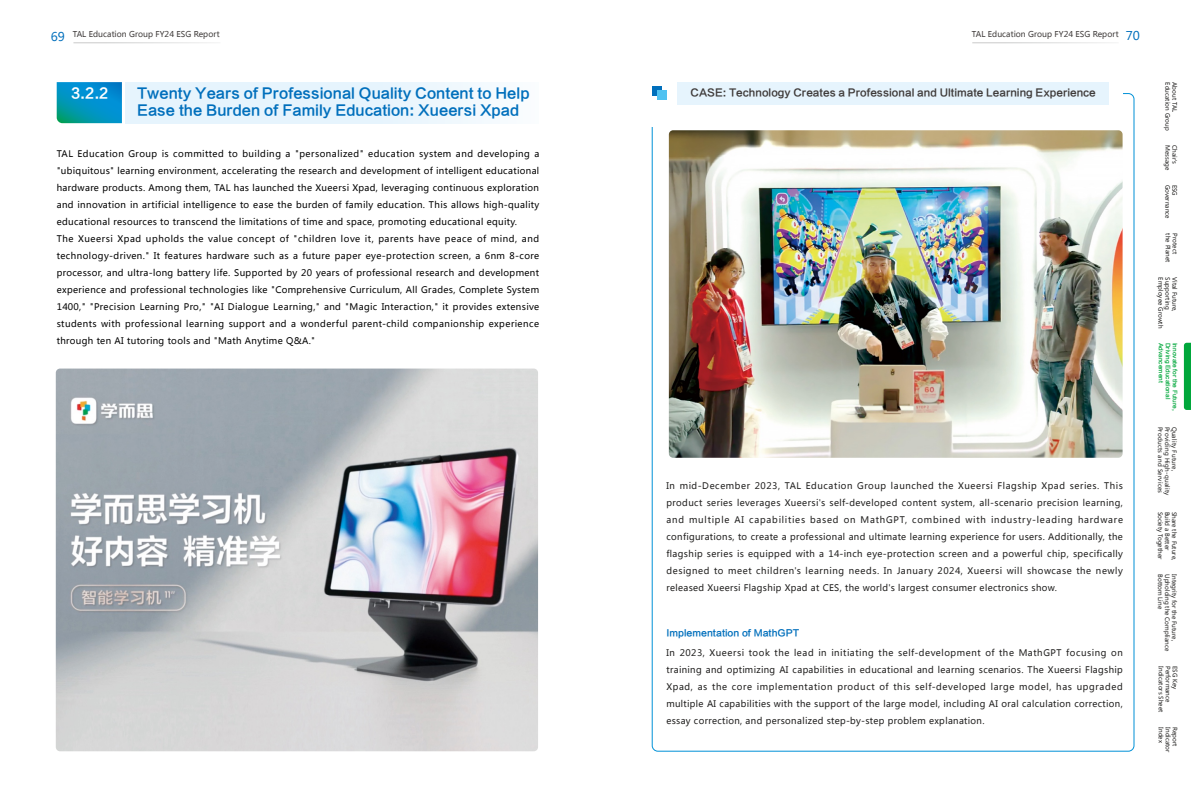
<style>
.page{position:relative;width:1191px;height:808px;background:#fff}
.page>*{position:absolute;margin:0;border:0;box-sizing:border-box;transform-origin:0 0}
.t1{font:14px/17px "FZLTCHJW GB1 0";color:#006fbc}
.t2{font:14px "FZLTCHJW GB1 0";color:#fff}
.t3{font:10px "FZLTCHJW GB1 0";color:#3e3a39}
.t4{font:9px/17px "Microsoft Ya Hei";letter-spacing:.03em;color:#000}
.t5{font:9px/17px "Microsoft Ya Hei";letter-spacing:.03em;color:#1f1e1d;text-align:justify}
.t6{font:9px "FZLTCHJW GB1 0";color:#006fbc}
.t7{font:8px "Microsoft Ya Hei";color:#3e3a39}
.t8{font:6px "Microsoft Ya Hei";color:#1f1e1d}
.t9{font:6px "Microsoft Ya Hei";letter-spacing:.03em;color:#1f1e1d}
.t10{font:5.5px "FZLTCHJW GB1 0";color:#00a73b}
.s1{font-size:12px;color:#006fbc}
</style>
<div class="page">
<hr style="left:73px;top:43px;width:147px;height:1px;background:#c9caca">
<hr style="left:972px;top:43px;width:146px;height:1px;background:#c9caca">
<div style="left:125px;top:82px;width:414px;height:41px;background:#e6f4fd"></div>
<svg style="left:57px;top:82px;width:65px;height:41px;background:#0192c1"></svg>
<img style="left:669px;top:130px;width:453px;height:328px">
<img style="left:56px;top:369px;width:482px;height:382px">
<div style="left:678px;top:82px;width:431px;height:23px;background:#e6f4fd"></div>
<div style="left:652px;top:86px;width:10px;height:9px;background:#006fbc"></div>
<div style="left:657px;top:90px;width:9px;height:10px;background:#4fc2f1"></div>
<svg style="left:1183px;top:343px;width:8px;height:67px"></svg>
<p class="t7" style="left:51px;top:29px;width:170px"><span class="s1">69</span> TAL Education Group FY24 ESG Report</p>
<p class="t7" style="left:971px;top:29px;width:170px">TAL Education Group FY24 ESG Report <span class="s1">70</span></p>
<h1 class="t2" style="left:71px;top:86px;width:39px">3.2.2</h1>
<h1 class="t1" style="left:137px;top:85px;width:394px">Twenty Years of Professional Quality Content to Help<br>Ease the Burden of Family Education: Xueersi Xpad</h1>
<p class="t4" style="left:57px;top:145px;width:484px">TAL Education Group is committed to building a "personalized" education system and developing a "ubiquitous" learning environment, accelerating the research and development of intelligent educational hardware products. Among them, TAL has launched the Xueersi Xpad, leveraging continuous exploration and innovation in artificial intelligence to ease the burden of family education. This allows high-quality educational resources to transcend the limitations of time and space, promoting educational equity.<br>The Xueersi Xpad upholds the value concept of "children love it, parents have peace of mind, and technology-driven." It features hardware such as a future paper eye-protection screen, a 6nm 8-core processor, and ultra-long battery life. Supported by 20 years of professional research and development experience and professional technologies like "Comprehensive Curriculum, All Grades, Complete System 1400," "Precision Learning Pro," "AI Dialogue Learning," and "Magic Interaction," it provides extensive students with professional learning support and a wonderful parent-child companionship experience through ten AI tutoring tools and "Math Anytime Q&amp;A."</p>
<p class="t3" style="left:690px;top:87px;width:407px">CASE: Technology Creates a Professional and Ultimate Learning Experience</p>
<p class="t5" style="left:666px;top:477px;width:458px">In mid-December 2023, TAL Education Group launched the Xueersi Flagship Xpad series. This product series leverages Xueersi's self-developed content system, all-scenario precision learning, and multiple AI capabilities based on MathGPT, combined with industry-leading hardware configurations, to create a professional and ultimate learning experience for users. Additionally, the flagship series is equipped with a 14-inch eye-protection screen and a powerful chip, specifically designed to meet children's learning needs. In January 2024, Xueersi will showcase the newly released Xueersi Flagship Xpad at CES, the world's largest consumer electronics show.</p>
<p class="t6" style="left:666px;top:628px;width:134px">Implementation of MathGPT</p>
<p class="t5" style="left:666px;top:643px;width:458px">In 2023, Xueersi took the lead in initiating the self-development of the MathGPT focusing on training and optimizing AI capabilities in educational and learning scenarios. The Xueersi Flagship Xpad, as the core implementation product of this self-developed large model, has upgraded multiple AI capabilities with the support of the large model, including AI oral calculation correction, essay correction, and personalized step-by-step problem explanation.</p>
<p class="t8" style="left:1171px;top:82px;width:50px;rotate:90deg">Education Group</p>
<p class="t8" style="left:1178px;top:82px;width:31px;rotate:90deg">About TAL</p>
<p class="t8" style="left:1171px;top:145px;width:27px;rotate:90deg">Message</p>
<p class="t8" style="left:1178px;top:145px;width:21px;rotate:90deg">Chair's</p>
<p class="t8" style="left:1171px;top:185px;width:36px;rotate:90deg">Governance</p>
<p class="t8" style="left:1178px;top:185px;width:13px;rotate:90deg">ESG</p>
<p class="t8" style="left:1172px;top:233px;width:31px;rotate:90deg">the Planet</p>
<p class="t8" style="left:1179px;top:233px;width:22px;rotate:90deg">Protect</p>
<p class="t8" style="left:1164px;top:277px;width:53px;rotate:90deg">Employee Growth</p>
<p class="t8" style="left:1171px;top:277px;width:34px;rotate:90deg">Supporting</p>
<p class="t8" style="left:1178px;top:277px;width:36px;rotate:90deg">Vital Future,</p>
<p class="t10" style="left:1164px;top:343px;width:42px;rotate:90deg">Advancement</p>
<p class="t10" style="left:1171px;top:343px;width:58px;rotate:90deg">Driving Educational</p>
<p class="t10" style="left:1178px;top:343px;width:70px;rotate:90deg">Innovate for the Future,</p>
<p class="t9" style="left:1164px;top:426px;width:68px;rotate:90deg">Products and Services</p>
<p class="t9" style="left:1171px;top:426px;width:70px;rotate:90deg">Providing High-quality</p>
<p class="t9" style="left:1178px;top:426px;width:46px;rotate:90deg">Quality Future,</p>
<p class="t8" style="left:1164px;top:512px;width:49px;rotate:90deg">Society Together</p>
<p class="t8" style="left:1171px;top:512px;width:40px;rotate:90deg">Build a Better</p>
<p class="t8" style="left:1178px;top:512px;width:50px;rotate:90deg">Share the Future,</p>
<p class="t8" style="left:1164px;top:574px;width:36px;rotate:90deg">Bottom Line</p>
<p class="t8" style="left:1171px;top:574px;width:79px;rotate:90deg">Upholding the Compliance</p>
<p class="t8" style="left:1178px;top:574px;width:68px;rotate:90deg">Integrity for the Future,</p>
<p class="t8" style="left:1165px;top:666px;width:48px;rotate:90deg">Indicators Sheet</p>
<p class="t8" style="left:1172px;top:666px;width:38px;rotate:90deg">Performance</p>
<p class="t8" style="left:1179px;top:666px;width:25px;rotate:90deg">ESG Key</p>
<p class="t8" style="left:1165px;top:727px;width:17px;rotate:90deg">Index</p>
<p class="t8" style="left:1172px;top:727px;width:27px;rotate:90deg">Indicator</p>
<p class="t8" style="left:1179px;top:727px;width:21px;rotate:90deg">Report</p>
</div>
